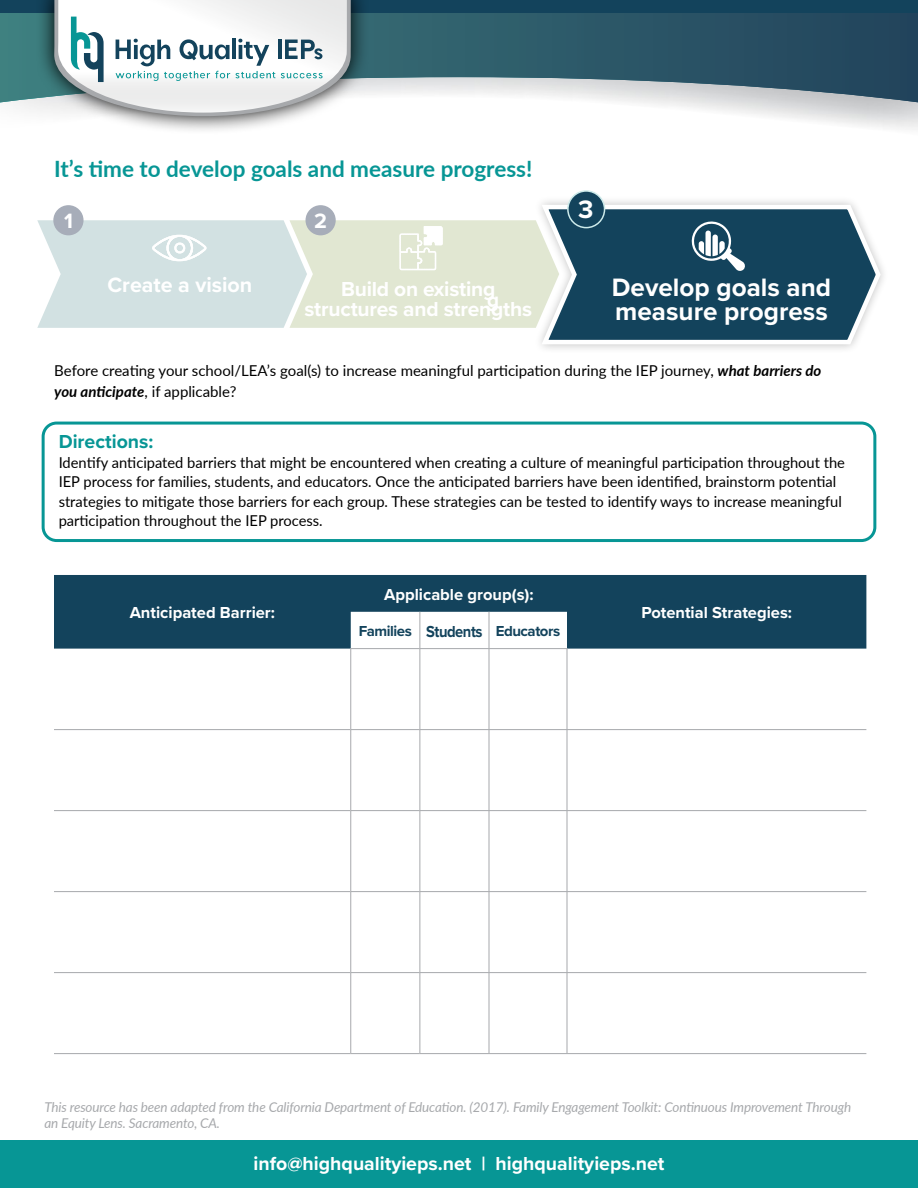
<style>
.page{position:relative;width:918px;height:1188px;background:#fff}
.page>*{position:absolute;margin:0;border:0;box-sizing:border-box;transform-origin:0 0}
.t1{font:700 26.1px/23.5px "Proxima Nova";color:#fff}
.t2{font:700 22.5px "Lato";color:#079695}
.t3{font:700 21.45px "Proxima Nova";color:#fff}
.t4{font:700 21.45px "Proxima Nova";color:#fff;scale:.96 1}
.t5{font:700 21px "Proxima Nova";letter-spacing:-.01em;color:#fff}
.t6{font:700 19.5px "Proxima Nova";color:#fff}
.t7{font:700 19.5px "Proxima Nova";color:#079695}
.t8{font:700 16.5px "Proxima Nova";color:#fff}
.t9{font:700 16.5px "Proxima Nova";letter-spacing:-.03em;color:#13435c;scale:.89 1}
.t10{font:15px/19.5px "Lato";color:#000}
.t11{font:700 15px "Proxima Nova";letter-spacing:-.03em;color:#13435c}
.t12{font:italic 13.5px/16.2px "Lato";letter-spacing:-.01em;color:#a7a9ac}
.s1{font-weight:700;font-style:italic}
</style>
<div class="page">
<svg style="left:0;top:12px;width:918px;height:91px;background:#507380"></svg>
<div style="left:0;top:0;width:918px;height:12px;background:#13435c"></div>
<svg style="left:36px;top:0;width:333px;height:133px"></svg>
<svg style="left:54px;top:0;width:297px;height:116px"></svg>
<div style="left:0;top:1141px;width:918px;height:47px;background:#079695"></div>
<div style="left:53px;top:205px;width:31px;height:30px;background:#a7adb9;border-radius:50%"></div>
<div style="left:306px;top:205px;width:30px;height:30px;background:#a7adb9;border-radius:50%"></div>
<svg style="left:37px;top:220px;width:496px;height:108px;background:#dae4dc"></svg>
<div style="left:533px;top:195px;width:357px;height:159px;background:#000;opacity:.25"></div>
<svg style="left:538px;top:201px;width:346px;height:147px"></svg>
<div style="left:568px;top:191px;width:37px;height:37px;background:#13435c;border-radius:50%"></div>
<div style="left:567px;top:190px;width:38px;height:38px;border:2px solid #cceaea;border-radius:50%"></div>
<svg style="left:689px;top:219px;width:57px;height:53px"></svg>
<div style="left:42px;top:422px;width:834px;height:120px;border:3px solid #079695;border-radius:14px"></div>
<svg style="left:54px;top:575px;width:812px;height:74px;background:#325c71"></svg>
<hr style="left:350px;top:649px;width:1px;height:80px;background:#a7a9ac">
<hr style="left:420px;top:649px;width:1px;height:80px;background:#a7a9ac">
<hr style="left:489px;top:649px;width:1px;height:80px;background:#a7a9ac">
<hr style="left:567px;top:649px;width:1px;height:80px;background:#a7a9ac">
<hr style="left:54px;top:729px;width:297px;height:1px;background:#a7a9ac">
<hr style="left:351px;top:729px;width:69px;height:1px;background:#a7a9ac">
<hr style="left:350px;top:730px;width:1px;height:80px;background:#a7a9ac">
<hr style="left:420px;top:729px;width:69px;height:1px;background:#a7a9ac">
<hr style="left:420px;top:730px;width:1px;height:80px;background:#a7a9ac">
<hr style="left:489px;top:729px;width:78px;height:1px;background:#a7a9ac">
<hr style="left:489px;top:730px;width:1px;height:80px;background:#a7a9ac">
<hr style="left:567px;top:729px;width:299px;height:1px;background:#a7a9ac">
<hr style="left:567px;top:730px;width:1px;height:80px;background:#a7a9ac">
<hr style="left:54px;top:810px;width:297px;height:1px;background:#a7a9ac">
<hr style="left:351px;top:810px;width:69px;height:1px;background:#a7a9ac">
<hr style="left:350px;top:811px;width:1px;height:80px;background:#a7a9ac">
<hr style="left:420px;top:810px;width:69px;height:1px;background:#a7a9ac">
<hr style="left:420px;top:811px;width:1px;height:80px;background:#a7a9ac">
<hr style="left:489px;top:810px;width:78px;height:1px;background:#a7a9ac">
<hr style="left:489px;top:811px;width:1px;height:80px;background:#a7a9ac">
<hr style="left:567px;top:810px;width:299px;height:1px;background:#a7a9ac">
<hr style="left:567px;top:811px;width:1px;height:80px;background:#a7a9ac">
<hr style="left:54px;top:891px;width:297px;height:1px;background:#a7a9ac">
<hr style="left:351px;top:891px;width:69px;height:1px;background:#a7a9ac">
<hr style="left:350px;top:892px;width:1px;height:80px;background:#a7a9ac">
<hr style="left:420px;top:891px;width:69px;height:1px;background:#a7a9ac">
<hr style="left:420px;top:892px;width:1px;height:80px;background:#a7a9ac">
<hr style="left:489px;top:891px;width:78px;height:1px;background:#a7a9ac">
<hr style="left:489px;top:892px;width:1px;height:80px;background:#a7a9ac">
<hr style="left:567px;top:891px;width:299px;height:1px;background:#a7a9ac">
<hr style="left:567px;top:892px;width:1px;height:80px;background:#a7a9ac">
<hr style="left:54px;top:972px;width:297px;height:1px;background:#a7a9ac">
<hr style="left:351px;top:972px;width:69px;height:1px;background:#a7a9ac">
<hr style="left:350px;top:973px;width:1px;height:80px;background:#a7a9ac">
<hr style="left:420px;top:972px;width:69px;height:1px;background:#a7a9ac">
<hr style="left:420px;top:973px;width:1px;height:80px;background:#a7a9ac">
<hr style="left:489px;top:972px;width:78px;height:1px;background:#a7a9ac">
<hr style="left:489px;top:973px;width:1px;height:80px;background:#a7a9ac">
<hr style="left:567px;top:972px;width:299px;height:1px;background:#a7a9ac">
<hr style="left:567px;top:973px;width:1px;height:80px;background:#a7a9ac">
<hr style="left:54px;top:1053px;width:297px;height:1px;background:#a7a9ac">
<hr style="left:351px;top:1053px;width:69px;height:1px;background:#a7a9ac">
<hr style="left:420px;top:1053px;width:69px;height:1px;background:#a7a9ac">
<hr style="left:489px;top:1053px;width:78px;height:1px;background:#a7a9ac">
<hr style="left:567px;top:1053px;width:299px;height:1px;background:#a7a9ac">
<hr style="left:420px;top:612px;width:1px;height:36px;background:#a7a9ac">
<hr style="left:489px;top:612px;width:1px;height:36px;background:#a7a9ac">
<hr style="left:350px;top:648px;width:70px;height:1px;background:#a7a9ac">
<hr style="left:420px;top:648px;width:69px;height:1px;background:#a7a9ac">
<hr style="left:489px;top:648px;width:78px;height:1px;background:#a7a9ac">
<h2 class="t2" style="left:54px;top:152px;width:480px">It’s time to develop goals and measure progress!</h2>
<p class="t3" style="left:64px;top:205px;width:10px">1</p>
<p class="t3" style="left:314px;top:205px;width:14px">2</p>
<h3 class="t3" style="left:107px;top:269px;width:146px">Create a vision</h3>
<h3 class="t5" style="left:341px;top:274px;width:156px">Build on existing</h3>
<h3 class="t4" style="left:487px;top:284px;width:14px">g</h3>
<h3 class="t5" style="left:304px;top:293px;width:229px">structures and strengths</h3>
<p class="t1" style="left:578px;top:197px;width:17px">3</p>
<h3 class="t1" style="left:612px;top:275px;width:221px">Develop goals and measure progress</h3>
<p class="t10" style="left:54px;top:359px;width:769px;line-height:21px">Before creating your school/LEA’s goal(s) to increase meaningful participation during the IEP journey, <span class="s1">what barriers do you anticipate</span>, if applicable?</p>
<h3 class="t7" style="left:59px;top:427px;width:96px">Directions:</h3>
<p class="t10" style="left:59px;top:452px;width:788px">Identify anticipated barriers that might be encountered when creating a culture of meaningful participation throughout the IEP process for families, students, and educators. Once the anticipated barriers have been identified, brainstorm potential strategies to mitigate those barriers for each group. These strategies can be tested to identify ways to increase meaningful participation throughout the IEP process.</p>
<p class="t8" style="left:130px;top:601px;width:147px">Anticipated Barrier:</p>
<p class="t8" style="left:384px;top:582px;width:151px">Applicable group(s):</p>
<p class="t11" style="left:359px;top:620px;width:55px">Families</p>
<p class="t9" style="left:426px;top:619px;width:65px">Students</p>
<p class="t11" style="left:496px;top:620px;width:66px">Educators</p>
<p class="t8" style="left:641px;top:601px;width:152px">Potential Strategies:</p>
<p class="t12" style="left:44px;top:1098px;width:808px">This resource has been adapted from the California Department of Education. (2017). Family Engagement Toolkit: Continuous Improvement Through an Equity Lens. Sacramento, CA.</p>
<h3 class="t6" style="left:254px;top:1149px;width:412px">info@highqualityieps.net | highqualityieps.net</h3>
</div>
